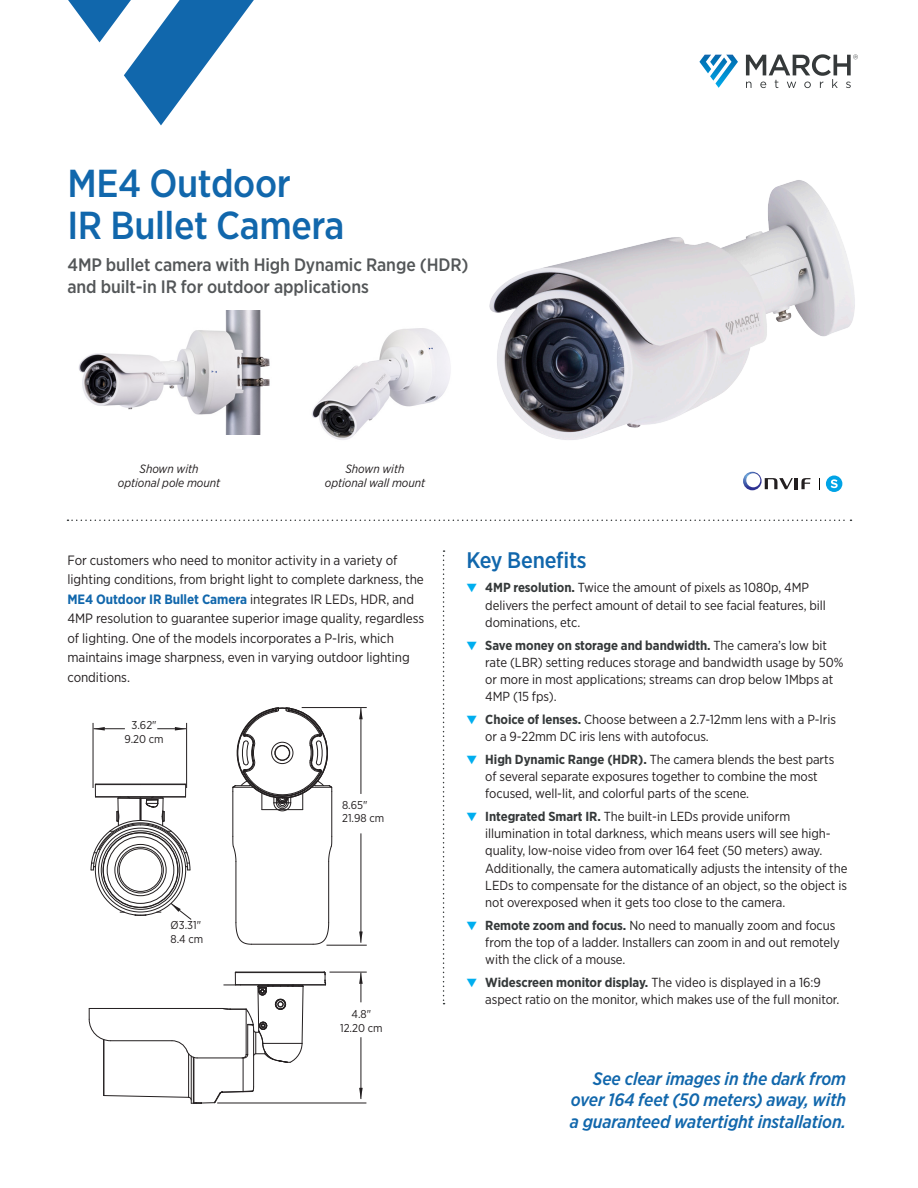
<style>
.page{position:relative;width:918px;height:1188px;background:#fff}
.page>*{position:absolute;margin:0;border:0;box-sizing:border-box;transform-origin:0 0}
.t1{font:500 39px/42px "Gotham Narrow";letter-spacing:-.01em;color:#1167ac}
._15_pt_header{font:500 22.5px "Gotham Narrow";letter-spacing:-.01em;color:#1167ac}
.callout{font:italic 500 18px/21.8px "Gotham Narrow";letter-spacing:-.01em;color:#1167ac;text-align:justify}
.subtitle{font:500 18px/21.6px "Gotham Narrow";letter-spacing:-.005em;color:#535658}
._9pt_body{font:13.5px/19.5px "Gotham Narrow";letter-spacing:-.005em;color:#231f20}
.t2{font:13.2px/17.2px "Gotham Narrow";letter-spacing:-.005em;color:#231f20}
.t3{font:italic 12px/14.4px "Gotham Narrow";letter-spacing:-.005em;color:#231f20;text-align:center}
.t4{font:11.4px/13.6px "Gotham Narrow";color:#231f20}
.s1{font-weight:700;color:#1167ac}
.s2{color:#00aeef}
.s3{font-weight:700;color:#35393a}
</style>
<div class="page">
<svg style="left:68px;top:0;width:186px;height:125px"></svg>
<svg style="left:699px;top:55px;width:39px;height:33px"></svg>
<svg style="left:746px;top:54px;width:112px;height:34px"></svg>
<img style="left:489px;top:180px;width:366px;height:301px">
<div style="left:826px;top:476px;width:16px;height:16px;background:#00a3e6;border-radius:50%"></div>
<svg style="left:831px;top:479px;width:7px;height:9px"></svg>
<hr style="left:794px;top:478px;width:4px;height:11px;background:#231f20">
<svg style="left:801px;top:478px;width:10px;height:11px"></svg>
<svg style="left:743px;top:472px;width:50px;height:18px"></svg>
<svg style="left:443px;top:550px;width:2px;height:454px"></svg>
<svg style="left:68px;top:520px;width:783px;height:1px"></svg>
<hr style="left:361px;top:833px;width:1px;height:101px;background:#231f20">
<svg style="left:359px;top:932px;width:4px;height:11px"></svg>
<hr style="left:361px;top:719px;width:1px;height:75px;background:#231f20">
<svg style="left:359px;top:708px;width:4px;height:11px"></svg>
<hr style="left:326px;top:945px;width:41px;height:1px;background:#231f20">
<hr style="left:302px;top:707px;width:65px;height:1px;background:#231f20">
<svg style="left:94px;top:727px;width:31px;height:4px"></svg>
<hr style="left:93px;top:723px;width:1px;height:65px;background:#231f20">
<svg style="left:157px;top:727px;width:29px;height:4px"></svg>
<hr style="left:186px;top:723px;width:1px;height:65px;background:#231f20">
<hr style="left:361px;top:1037px;width:1px;height:53px;background:#231f20">
<svg style="left:359px;top:1088px;width:4px;height:11px"></svg>
<svg style="left:359px;top:973px;width:4px;height:29px"></svg>
<hr style="left:217px;top:1103px;width:149px;height:1px;background:#231f20">
<hr style="left:330px;top:972px;width:37px;height:1px;background:#231f20">
<hr style="left:103px;top:1039px;width:1px;height:56px;background:#231f20">
<hr style="left:104px;top:1040px;width:1px;height:56px;background:#231f20">
<hr style="left:188px;top:1054px;width:1px;height:43px;background:#231f20">
<hr style="left:197px;top:1058px;width:47px;height:1px;background:#231f20">
<hr style="left:191px;top:1056px;width:1px;height:47px;background:#231f20">
<hr style="left:193px;top:1057px;width:1px;height:46px;background:#231f20">
<hr style="left:194px;top:1057px;width:1px;height:46px;background:#231f20">
<hr style="left:111px;top:1040px;width:61px;height:1px;background:#231f20">
<hr style="left:243px;top:1058px;width:1px;height:33px;background:#231f20">
<hr style="left:89px;top:1008px;width:134px;height:1px;background:#231f20">
<hr style="left:253px;top:1029px;width:1px;height:58px;background:#231f20">
<hr style="left:241px;top:985px;width:84px;height:1px;background:#231f20">
<hr style="left:235px;top:984px;width:91px;height:1px;background:#231f20">
<hr style="left:236px;top:972px;width:88px;height:1px;background:#231f20">
<hr style="left:252px;top:944px;width:61px;height:1px;background:#231f20">
<hr style="left:232px;top:791px;width:1px;height:45px;background:#231f20">
<hr style="left:236px;top:861px;width:1px;height:62px;background:#231f20">
<hr style="left:328px;top:861px;width:1px;height:62px;background:#231f20">
<hr style="left:331px;top:791px;width:1px;height:45px;background:#231f20">
<svg style="left:88px;top:1008px;width:23px;height:33px"></svg>
<svg style="left:171px;top:1040px;width:27px;height:19px"></svg>
<svg style="left:103px;top:1086px;width:151px;height:18px"></svg>
<svg style="left:222px;top:971px;width:82px;height:92px"></svg>
<svg style="left:323px;top:971px;width:3px;height:15px"></svg>
<svg style="left:90px;top:783px;width:102px;height:137px"></svg>
<svg style="left:312px;top:922px;width:17px;height:23px"></svg>
<svg style="left:232px;top:836px;width:5px;height:26px"></svg>
<svg style="left:328px;top:836px;width:5px;height:26px"></svg>
<svg style="left:235px;top:922px;width:17px;height:23px"></svg>
<svg style="left:232px;top:707px;width:101px;height:105px"></svg>
<img style="left:79px;top:311px;width:191px;height:123px">
<img style="left:312px;top:328px;width:139px;height:112px">
<h1 class="t1" style="left:68px;top:162px;width:278px">ME4 Outdoor<br>IR Bullet Camera</h1>
<h2 class="subtitle" style="left:68px;top:254px;width:403px">4MP bullet camera with High Dynamic Range (HDR) and built-in IR for outdoor applications</h2>
<p class="t3" style="left:118px;top:461px;width:104px">Shown with optional pole mount</p>
<p class="t3" style="left:325px;top:461px;width:102px">Shown with optional wall mount</p>
<p class="_9pt_body" style="left:68px;top:550px;width:358px">For customers who need to monitor activity in a variety of lighting conditions, from bright light to complete darkness, the <span class="s1">ME4 Outdoor IR Bullet Camera</span> integrates IR LEDs, HDR, and 4MP resolution to guarantee superior image quality, regardless of lighting. One of the models incorporates a P-Iris, which maintains image sharpness, even in varying outdoor lighting conditions.</p>
<h4 class="_15_pt_header" style="left:467px;top:546px;width:122px">Key Benefits</h4>
<p class="t2" style="left:485px;top:579px;width:342px;text-indent:-19px"><span class="s2">▼</span> <span class="s3">4MP resolution.</span> Twice the amount of pixels as 1080p, 4MP delivers the perfect amount of detail to see facial features, bill dominations, etc.</p>
<p class="t2" style="left:485px;top:636px;width:360px;text-indent:-19px"><span class="s2">▼</span> <span class="s3">Save money on storage and bandwidth.</span> The camera’s low bit rate (LBR) setting reduces storage and bandwidth usage by 50% or more in most applications; streams can drop below 1Mbps at 4MP (15 fps).</p>
<p class="t2" style="left:485px;top:710px;width:352px;text-indent:-19px"><span class="s2">▼</span> <span class="s3">Choice of lenses.</span> Choose between a 2.7-12mm lens with a P-Iris or a 9-22mm DC iris lens with autofocus.</p>
<p class="t2" style="left:485px;top:750px;width:350px;text-indent:-19px"><span class="s2">▼</span> <span class="s3">High Dynamic Range (HDR).</span> The camera blends the best parts of several separate exposures together to combine the most focused, well-lit, and colorful parts of the scene.</p>
<p class="t2" style="left:485px;top:807px;width:364px;text-indent:-19px"><span class="s2">▼</span> <span class="s3">Integrated Smart IR.</span> The built-in LEDs provide uniform illumination in total darkness, which means users will see high&shy;quality, low-noise video from over 164 feet (50 meters) away.<br>Additionally, the camera automatically adjusts the intensity of the LEDs to compensate for the distance of an object, so the object is not overexposed when it gets too close to the camera.</p>
<p class="t2" style="left:485px;top:916px;width:356px;text-indent:-19px"><span class="s2">▼</span> <span class="s3">Remote zoom and focus.</span> No need to manually zoom and focus from the top of a ladder. Installers can zoom in and out remotely with the click of a mouse.</p>
<p class="t2" style="left:485px;top:974px;width:356px;text-indent:-19px"><span class="s2">▼</span> <span class="s3">Widescreen monitor display.</span> The video is displayed in a 16:9 aspect ratio on the monitor, which makes use of the full monitor.</p>
<p class="t4" style="left:124px;top:718px;width:41px;text-align:center">3.62"<br>9.20 cm</p>
<p class="t4" style="left:342px;top:798px;width:44px">8.65"<br>21.98 cm</p>
<p class="t4" style="left:171px;top:918px;width:34px">Ø3.31"<br>8.4 cm</p>
<p class="t4" style="left:340px;top:1007px;width:44px;text-align:center">4.8"<br>12.20 cm</p>
<p class="callout" style="left:570px;top:1067px;width:278px;text-indent:23px">See clear images in the dark from over 164 feet (50 meters) away, with a guaranteed watertight installation.</p>
</div>
